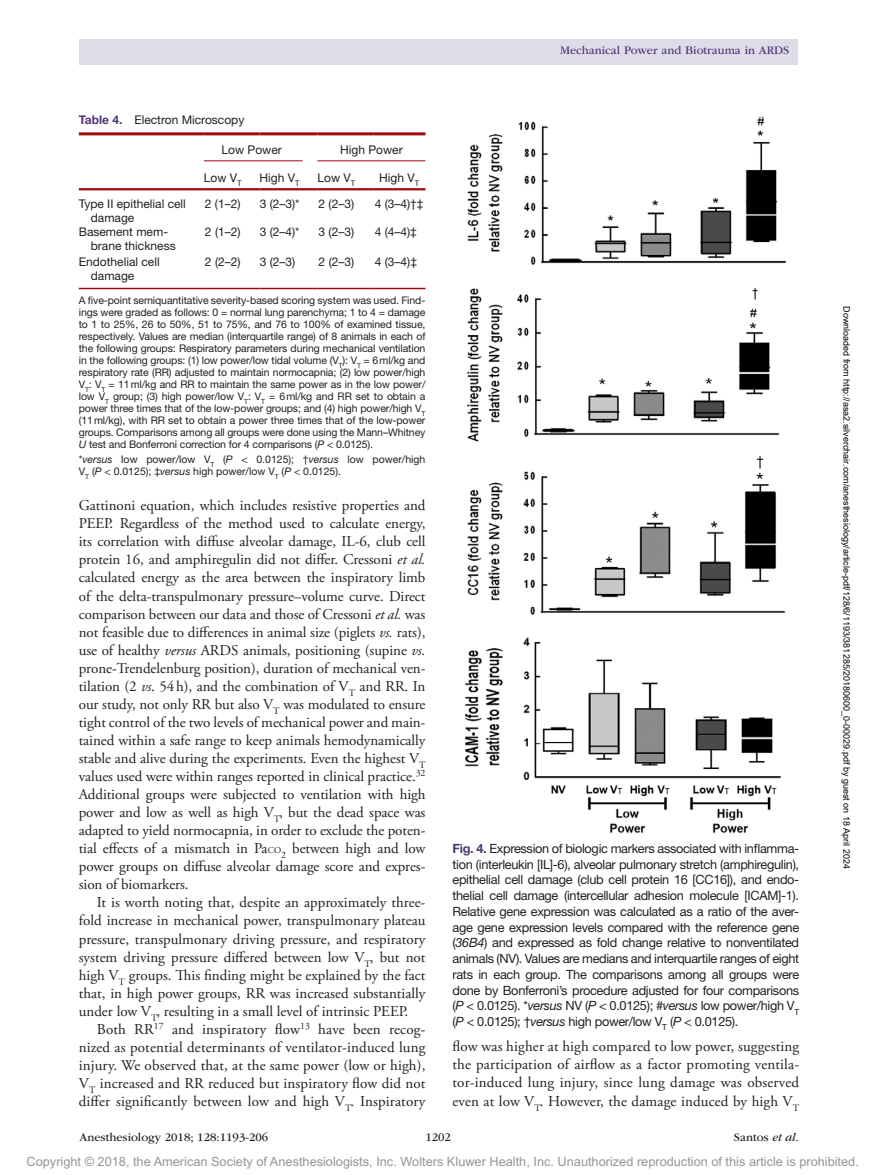
<style>
.page{position:relative;width:878px;height:1175px;background:#fff}
.page>*{position:absolute;margin:0;border:0;box-sizing:border-box;transform-origin:0 0}
.t1{font:15px/18px "Adobe Garamond Pro";color:#231f20;text-align:justify}
.t2{font:12.75px/15.8px "Helvetica Neue LT Std";letter-spacing:-.025em;color:#231f20;text-align:justify}
.t3{font:12.75px "Arial MT Std";color:#939598}
.t4{font:12px/13.5px "Helvetica Neue LT Std";color:#231f20}
.t5{font:12px "ITC Garamond Std";color:#231f20}
.t6{font:12px "ITC Garamond Std";color:#4e3773}
.t7{font:10.5px/12px "Helvetica Neue LT Std";letter-spacing:-.01em;color:#231f20;text-align:justify}
.t8{font:9px "Arial";color:#000}
.s1{font-weight:700;color:#4e3773}
.s2{font-style:italic}
.s3{font-size:9px}
</style>
<div class="page">
<div style="left:79px;top:39px;width:718px;height:25px;background:#dfdce9"></div>
<hr style="left:79px;top:132px;width:125px;height:3px;background:#a1080f">
<hr style="left:204px;top:132px;width:55px;height:3px;background:#a1080f">
<hr style="left:259px;top:132px;width:58px;height:3px;background:#a1080f">
<hr style="left:317px;top:132px;width:56px;height:3px;background:#a1080f">
<hr style="left:373px;top:132px;width:52px;height:3px;background:#a1080f">
<hr style="left:79px;top:188px;width:125px;height:2px;background:#a1080f">
<hr style="left:204px;top:188px;width:55px;height:2px;background:#a1080f">
<hr style="left:259px;top:188px;width:58px;height:2px;background:#a1080f">
<hr style="left:317px;top:188px;width:56px;height:2px;background:#a1080f">
<hr style="left:373px;top:188px;width:52px;height:2px;background:#a1080f">
<hr style="left:79px;top:288px;width:125px;height:1px;background:#a1080f">
<hr style="left:204px;top:288px;width:55px;height:1px;background:#a1080f">
<hr style="left:259px;top:288px;width:58px;height:1px;background:#a1080f">
<hr style="left:317px;top:288px;width:56px;height:1px;background:#a1080f">
<hr style="left:373px;top:288px;width:52px;height:1px;background:#a1080f">
<hr style="left:204px;top:160px;width:98px;height:1px;background:#a1080f">
<hr style="left:317px;top:160px;width:108px;height:1px;background:#a1080f">
<img style="left:465px;top:116px;width:322px;height:718px">
<p class="t4" style="left:79px;top:113px;width:167px"><span class="s1">Table 4.</span> Electron Microscopy</p>
<p class="t4" style="left:221px;top:143px;width:62px">Low Power</p>
<p class="t4" style="left:340px;top:143px;width:64px">High Power</p>
<p class="t4" style="left:204px;top:171px;width:39px">Low V<sub>T</sub></p>
<p class="t4" style="left:259px;top:171px;width:42px">High V<sub>T</sub></p>
<p class="t4" style="left:317px;top:171px;width:39px">Low V<sub>T</sub></p>
<p class="t4" style="left:379px;top:171px;width:42px">High V<sub>T</sub></p>
<p class="t4" style="left:91px;top:197px;width:97px;text-indent:-12px">Type II epithelial cell damage</p>
<p class="t4" style="left:205px;top:197px;width:37px">2 (1–2)</p>
<p class="t4" style="left:260px;top:197px;width:41px">3 (2–3)*</p>
<p class="t4" style="left:318px;top:197px;width:37px">2 (2–3)</p>
<p class="t4" style="left:375px;top:197px;width:50px">4 (3–4)†‡</p>
<p class="t4" style="left:91px;top:225px;width:86px;text-indent:-12px">Basement mem&shy;brane thickness</p>
<p class="t4" style="left:205px;top:225px;width:37px">2 (1–2)</p>
<p class="t4" style="left:260px;top:225px;width:41px">3 (2–4)*</p>
<p class="t4" style="left:318px;top:225px;width:37px">3 (2–3)</p>
<p class="t4" style="left:375px;top:225px;width:44px">4 (4–4)‡</p>
<p class="t4" style="left:91px;top:255px;width:70px;text-indent:-12px">Endothelial cell damage</p>
<p class="t4" style="left:205px;top:255px;width:37px">2 (2–2)</p>
<p class="t4" style="left:260px;top:255px;width:37px">3 (2–3)</p>
<p class="t4" style="left:318px;top:255px;width:37px">2 (2–3)</p>
<p class="t4" style="left:375px;top:255px;width:44px">4 (3–4)‡</p>
<p class="t7" style="left:79px;top:294px;width:348px">A five-point semiquantitative severity-based scoring system was used. Find&shy;ings were graded as follows: 0 = normal lung parenchyma; 1 to 4 = damage to 1 to 25%, 26 to 50%, 51 to 75%, and 76 to 100% of examined tissue, respectively. Values are median (interquartile range) of 8 animals in each of the following groups: Respiratory parameters during mechanical ventilation in the following groups: (1) low power/low tidal volume (V<sub>T</sub>): V<sub>T</sub> = 6ml/kg and respiratory rate (RR) adjusted to maintain normocapnia; (2) low power/high V<sub>T</sub>: V<sub>T</sub> = 11ml/kg and RR to maintain the same power as in the low power/ low V<sub>T</sub> group; (3) high power/low V<sub>T</sub>: V<sub>T</sub> = 6ml/kg and RR set to obtain a power three times that of the low-power groups; and (4) high power/high V<sub>T </sub>(11ml/kg), with RR set to obtain a power three times that of the low-power groups. Comparisons among all groups were done using the Mann–Whitney <span class="s2">U</span> test and Bonferroni correction for 4 comparisons (<span class="s2">P</span> &lt; 0.0125).</p>
<p class="t7" style="left:79px;top:453px;width:348px">*<span class="s2">versus</span> low power/low V<sub>T</sub> (<span class="s2">P</span> &lt; 0.0125); †<span class="s2">versus</span> low power/high<br>V<sub>T</sub> (<span class="s2">P</span> &lt; 0.0125); ‡<span class="s2">versus</span> high power/low V<sub>T</sub> (<span class="s2">P</span> &lt; 0.0125).</p>
<p class="t1" style="left:79px;top:497px;width:348px">Gattinoni equation, which includes resistive properties and PEEP. Regardless of the method used to calculate energy, its correlation with diffuse alveolar damage, IL-6, club cell protein 16, and amphiregulin did not differ. Cressoni <span class="s2">et al. </span>calculated energy as the area between the inspiratory limb of the delta-transpulmonary pressure–volume curve. Direct comparison between our data and those of Cressoni <span class="s2">et al.</span> was not feasible due to differences in animal size (piglets <span class="s2">vs.</span> rats), use of healthy <span class="s2">versus</span> ARDS animals, positioning (supine <span class="s2">vs. </span>prone-Trendelenburg position), duration of mechanical ven&shy;tilation (2 <span class="s2">vs</span>. 54h), and the combination of V<sub>T</sub> and RR. In our study, not only RR but also V<sub>T</sub> was modulated to ensure tight control of the two levels of mechanical power and main&shy;tained within a safe range to keep animals hemodynamically stable and alive during the experiments. Even the highest V<sub>T </sub>values used were within ranges reported in clinical practice.<sup>32<br></sup>Additional groups were subjected to ventilation with high power and low as well as high V<sub>T</sub>, but the dead space was adapted to yield normocapnia, in order to exclude the poten&shy;tial effects of a mismatch in Pa<span class="s3">CO</span><sub>2</sub> between high and low power groups on diffuse alveolar damage score and expres&shy;sion of biomarkers.</p>
<p class="t1" style="left:79px;top:894px;width:348px;text-indent:18px">It is worth noting that, despite an approximately three&shy;fold increase in mechanical power, transpulmonary plateau pressure, transpulmonary driving pressure, and respiratory system driving pressure differed between low V<sub>T</sub>, but not high V<sub>T</sub> groups. This finding might be explained by the fact that, in high power groups, RR was increased substantially under low V<sub>T</sub>, resulting in a small level of intrinsic PEEP.</p>
<p class="t1" style="left:79px;top:1020px;width:348px;text-indent:18px">Both RR<sup>17</sup> and inspiratory flow<sup>13</sup> have been recog&shy;nized as potential determinants of ventilator-induced lung injury. We observed that, at the same power (low or high), V<sub>T</sub> increased and RR reduced but inspiratory flow did not differ significantly between low and high V<sub>T</sub>. Inspiratory</p>
<p class="t6" style="left:560px;top:44px;width:231px">Mechanical Power and Biotrauma in ARDS</p>
<p class="t2" style="left:452px;top:840px;width:348px"><span class="s1">Fig. 4.</span> Expression of biologic markers associated with inflamma&shy;tion (interleukin [IL]-6), alveolar pulmonary stretch (amphiregulin), epithelial cell damage (club cell protein 16 [CC16]), and endo&shy;thelial cell damage (intercellular adhesion molecule [ICAM]-1).<br>Relative gene expression was calculated as a ratio of the aver&shy;age gene expression levels compared with the reference gene (<span class="s2">36B4</span>) and expressed as fold change relative to nonventilated animals (NV). Values are medians and interquartile ranges of eight rats in each group. The comparisons among all groups were done by Bonferroni’s procedure adjusted for four comparisons (<span class="s2">P</span> &lt; 0.0125). *<span class="s2">versus</span> NV (<span class="s2">P</span> &lt; 0.0125); #<span class="s2">versus</span> low power/high V<sub>T </sub>(<span class="s2">P</span> &lt; 0.0125); †<span class="s2">versus</span> high power/low V<sub>T</sub> (<span class="s2">P</span> &lt; 0.0125).</p>
<p class="t1" style="left:452px;top:1037px;width:348px;line-height:18.5px">flow was higher at high compared to low power, suggesting the participation of airflow as a factor promoting ventila&shy;tor-induced lung injury, since lung damage was observed even at low V<sub>T</sub>. However, the damage induced by high V<sub>T</sub></p>
<p class="t5" style="left:80px;top:1130px;width:190px">Anesthesiology 2018; 128:1193-206</p>
<p class="t5" style="left:425px;top:1130px;width:27px">1202</p>
<p class="t5" style="left:734px;top:1130px;width:66px">Santos <span class="s2">et al</span>.</p>
<p class="t8" style="left:850px;top:306px;width:564px;rotate:90deg">Downloaded from http://asa2.silverchair.com/anesthesiology/article-pdf/128/6/1193/381285/20180600_0-00029.pdf by guest on 18 April 2024</p>
<p class="t3" style="left:27px;top:1154px;width:833px">Copyright © 2018, the American Society of Anesthesiologists, Inc. Wolters Kluwer Health, Inc. Unauthorized reproduction of this article is prohibited.</p>
</div>
